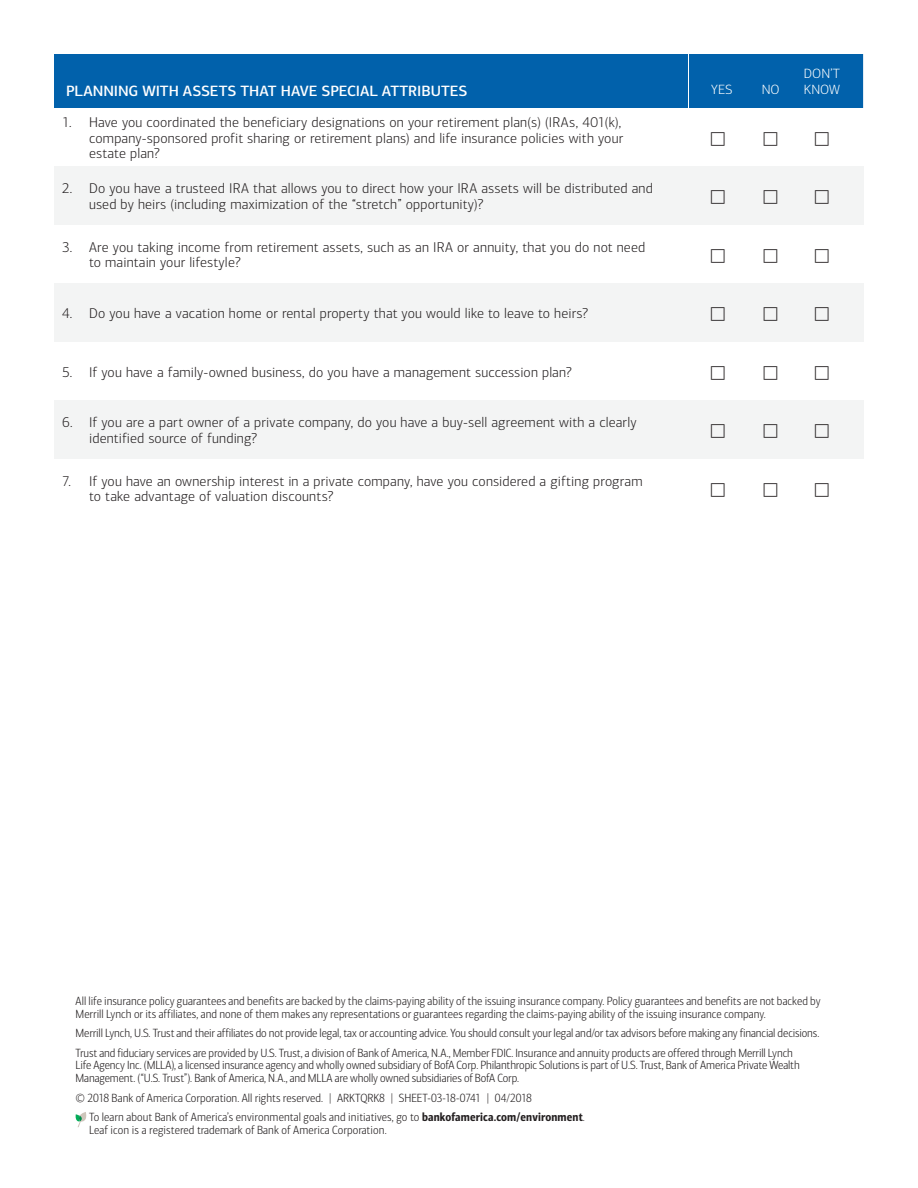
<style>
.page{position:relative;width:918px;height:1188px;background:#fff}
.page>*{position:absolute;margin:0;border:0;box-sizing:border-box;transform-origin:0 0}
.t1{font:500 15px "Connections";letter-spacing:-.005em;color:#fff}
.t2{font:300 14.25px/15.8px "Connections";letter-spacing:.01em;color:#231f20}
.t3{font:300 13.5px "Connections";color:#fff}
.t4{font:300 12px/12.8px "Connections Cond";letter-spacing:-.005em;color:#231f20}
.s1{font-family:"Connections Cond Bld";font-weight:400}
</style>
<div class="page">
<div style="left:54px;top:166px;width:634px;height:59px;background:#f3f4f4"></div>
<div style="left:688px;top:166px;width:176px;height:59px;background:#f3f4f4"></div>
<div style="left:54px;top:284px;width:634px;height:58px;background:#f3f4f4"></div>
<div style="left:688px;top:284px;width:176px;height:58px;background:#f3f4f4"></div>
<div style="left:54px;top:400px;width:634px;height:59px;background:#f3f4f4"></div>
<div style="left:688px;top:400px;width:176px;height:59px;background:#f3f4f4"></div>
<div style="left:688px;top:54px;width:176px;height:54px;background:#0161ab"></div>
<div style="left:54px;top:54px;width:634px;height:54px;background:#0161ab"></div>
<hr style="left:688px;top:54px;width:1px;height:54px;background:#fff">
<hr style="left:863px;top:54px;width:1px;height:54px;background:#fff">
<svg style="left:76px;top:1112px;width:10px;height:15px"></svg>
<p class="t1" style="left:66px;top:82px;width:403px">PLANNING WITH ASSETS THAT HAVE SPECIAL ATTRIBUTES</p>
<p class="t2" style="left:89px;top:114px;width:536px;text-indent:-27px">1. Have you coordinated the beneficiary designations on your retirement plan(s) (IRAs, 401(k), company-sponsored profit sharing or retirement plans) and life insurance policies with your estate plan?</p>
<p class="t2" style="left:89px;top:181px;width:565px;text-indent:-27px">2. Do you have a trusteed IRA that allows you to direct how your IRA assets will be distributed and used by heirs (including maximization of the “stretch” opportunity)?</p>
<p class="t2" style="left:89px;top:239px;width:558px;text-indent:-27px">3. Are you taking income from retirement assets, such as an IRA or annuity, that you do not need to maintain your lifestyle?</p>
<p class="t2" style="left:62px;top:306px;width:528px">4. Do you have a vacation home or rental property that you would like to leave to heirs?</p>
<p class="t2" style="left:62px;top:364px;width:511px">5. If you have a family-owned business, do you have a management succession plan?</p>
<p class="t2" style="left:89px;top:415px;width:549px;text-indent:-27px">6. If you are a part owner of a private company, do you have a buy-sell agreement with a clearly identified source of funding?</p>
<p class="t2" style="left:89px;top:473px;width:555px;text-indent:-27px">7. If you have an ownership interest in a private company, have you considered a gifting program to take advantage of valuation discounts?</p>
<p class="t3" style="left:804px;top:66px;width:38px">DON’T</p>
<p class="t3" style="left:711px;top:82px;width:23px">YES</p>
<p class="t3" style="left:762px;top:82px;width:20px">NO</p>
<p class="t3" style="left:804px;top:82px;width:38px">KNOW</p>
<p class="t4" style="left:76px;top:995px;width:747px">All life insurance policy guarantees and benefits are backed by the claims-paying ability of the issuing insurance company. Policy guarantees and benefits are not backed by<br>Merrill Lynch or its affiliates, and none of them makes any representations or guarantees regarding the claims-paying ability of the issuing insurance company.</p>
<p class="t4" style="left:76px;top:1027px;width:745px">Merrill Lynch, U.S. Trust and their affiliates do not provide legal, tax or accounting advice. You should consult your legal and/or tax advisors before making any financial decisions.</p>
<p class="t4" style="left:76px;top:1047px;width:726px">Trust and fiduciary services are provided by U.S. Trust, a division of Bank of America, N.A., Member FDIC. Insurance and annuity products are offered through Merrill Lynch<br>Life Agency Inc. (MLLA), a licensed insurance agency and wholly owned subsidiary of BofA Corp. Philanthropic Solutions is part of U.S. Trust, Bank of America Private Wealth<br>Management. (“U.S. Trust”). Bank of America, N.A., and MLLA are wholly owned subsidiaries of BofA Corp.</p>
<p class="t4" style="left:76px;top:1092px;width:458px">© 2018 Bank of America Corporation. All rights reserved. | ARKTQRK8 | SHEET-03-18-0741 | 04/2018</p>
<p class="t4" style="left:89px;top:1111px;width:497px">To learn about Bank of America’s environmental goals and initiatives, go to <span class="s1">bankofamerica.com/environment</span>.</p>
<p class="t4" style="left:89px;top:1124px;width:299px">Leaf icon is a registered trademark of Bank of America Corporation.</p>
</div>
